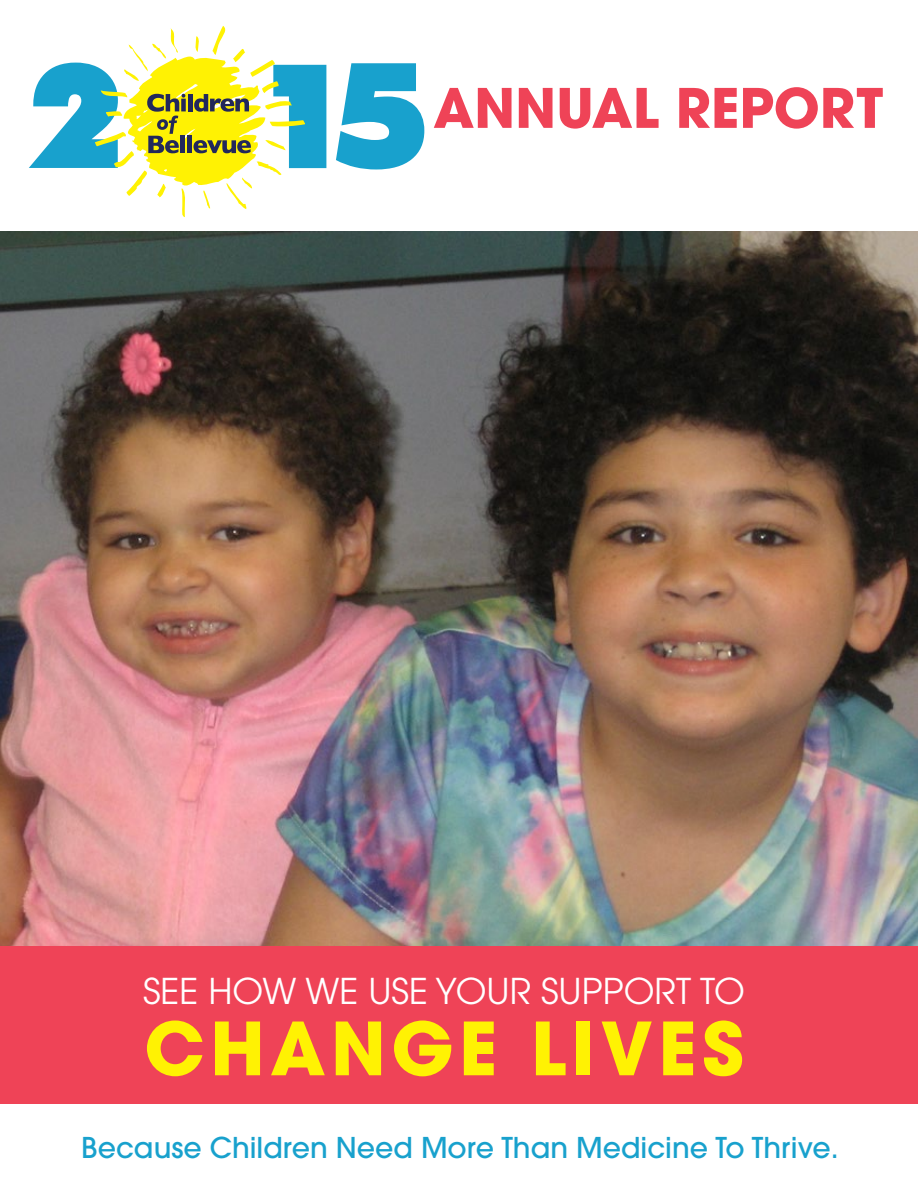
<style>
.page{position:relative;width:918px;height:1188px;background:#fff}
.page>*{position:absolute;margin:0;border:0;box-sizing:border-box;transform-origin:0 0}
.t1{font:900 145.95px "Futura BT";color:#18a1cd}
.t2{font:700 72.6px "Avant Garde";letter-spacing:.075em;color:#fff203}
.t3{font:700 54px "Avant Garde";color:#ef4357}
.t4{font:35.4px "Avant Garde";color:#fff}
.t5{font:500 28.5px "Avant Garde";color:#18a1cd}
</style>
<div class="page">
<div style="left:0;top:946px;width:918px;height:158px;background:#ef4357"></div>
<img style="left:0;top:232px;width:918px;height:714px">
<svg style="left:95px;top:26px;width:210px;height:191px"></svg>
<h1 class="t1" style="left:26px;top:27px;width:406px">2 15</h1>
<h3 class="t3" style="left:433px;top:73px;width:451px">ANNUAL REPORT</h3>
<p class="t4" style="left:143px;top:971px;width:604px">SEE HOW WE USE YOUR SUPPORT TO</p>
<h2 class="t2" style="left:144px;top:1001px;width:601px">CHANGE LIVES</h2>
<p class="t5" style="left:81px;top:1130px;width:759px">Because Children Need More Than Medicine To Thrive.</p>
</div>
